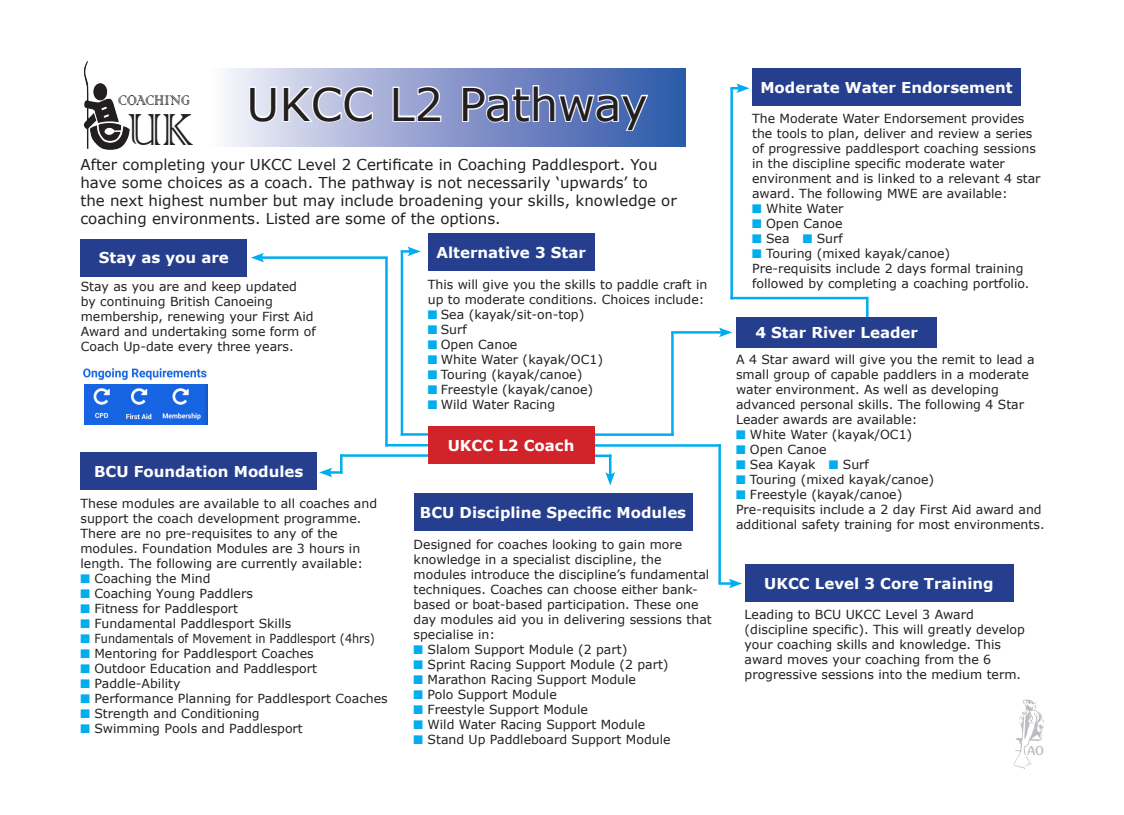
<style>
.page{position:relative;width:1124px;height:815px;background:#fff}
.page>*{position:absolute;margin:0;border:0;box-sizing:border-box;transform-origin:0 0}
.t1{font:60px "Colonna";color:#231f20;scale:.8 1}
.t2{font:45px "Verdana";color:#231f20}
.t3{font:18.75px "Colonna";color:#231f20;scale:.8 1}
.t4{font:15px/18px "Verdana";color:#231f20}
.t5{font:700 15px "Verdana";color:#fff}
.t6{font:15px "Digitalis";color:#bcbdc0}
.t7{font:12.5px/15px "Verdana";color:#231f20}
.t8{font:12.5px "Verdana";color:#231f20;scale:.9 1}
.s1{color:#00aeef}
</style>
<div class="page">
<hr style="left:865px;top:297px;width:3px;height:24px;background:#00aeef">
<hr style="left:589px;top:433px;width:84px;height:3px;background:#00aeef">
<hr style="left:589px;top:444px;width:131px;height:3px;background:#00aeef">
<hr style="left:588px;top:455px;width:23px;height:2px;background:#00aeef">
<hr style="left:340px;top:454px;width:91px;height:3px;background:#00aeef">
<svg style="left:400px;top:246px;width:20px;height:10px"></svg>
<hr style="left:400px;top:433px;width:33px;height:3px;background:#00aeef">
<hr style="left:385px;top:444px;width:48px;height:2px;background:#00aeef">
<hr style="left:259px;top:256px;width:128px;height:3px;background:#00aeef">
<svg style="left:251px;top:253px;width:13px;height:9px"></svg>
<div style="left:209px;top:68px;width:476px;height:78px;background:linear-gradient(to right,#f6f0f9,#2a50a6)"></div>
<svg style="left:248px;top:84px;width:126px;height:40px"></svg>
<svg style="left:391px;top:84px;width:51px;height:39px"></svg>
<svg style="left:460px;top:84px;width:190px;height:48px"></svg>
<img style="left:83px;top:61px;width:47px;height:89px">
<div style="left:428px;top:426px;width:166px;height:38px;background:#d1232a"></div>
<div style="left:81px;top:239px;width:166px;height:37px;background:#253f8e"></div>
<img style="left:84px;top:384px;width:123px;height:40px">
<img style="left:83px;top:368px;width:124px;height:12px">
<div style="left:428px;top:233px;width:166px;height:38px;background:#253f8e"></div>
<div style="left:81px;top:452px;width:236px;height:38px;background:#253f8e"></div>
<hr style="left:385px;top:258px;width:2px;height:188px;background:#00aeef">
<hr style="left:400px;top:251px;width:3px;height:185px;background:#00aeef">
<div style="left:414px;top:493px;width:278px;height:38px;background:#253f8e"></div>
<div style="left:736px;top:317px;width:201px;height:31px;background:#253f8e"></div>
<div style="left:752px;top:68px;width:268px;height:38px;background:#253f8e"></div>
<div style="left:744px;top:564px;width:269px;height:38px;background:#253f8e"></div>
<hr style="left:340px;top:454px;width:2px;height:20px;background:#00aeef">
<hr style="left:328px;top:471px;width:14px;height:3px;background:#00aeef">
<svg style="left:319px;top:468px;width:13px;height:9px"></svg>
<hr style="left:609px;top:455px;width:2px;height:22px;background:#00aeef">
<svg style="left:605px;top:472px;width:10px;height:13px"></svg>
<hr style="left:718px;top:444px;width:2px;height:140px;background:#00aeef">
<hr style="left:718px;top:582px;width:15px;height:3px;background:#00aeef">
<svg style="left:728px;top:579px;width:14px;height:9px"></svg>
<hr style="left:671px;top:332px;width:2px;height:104px;background:#00aeef">
<hr style="left:671px;top:331px;width:52px;height:3px;background:#00aeef">
<svg style="left:718px;top:327px;width:14px;height:10px"></svg>
<hr style="left:730px;top:88px;width:2px;height:211px;background:#00aeef">
<svg style="left:730px;top:83px;width:19px;height:10px"></svg>
<hr style="left:730px;top:297px;width:137px;height:2px;background:#00aeef">
<img style="left:1013px;top:696px;width:31px;height:73px">
<p class="t2" style="left:246px;top:76px;width:403px">UKCC L2 Pathway</p>
<p class="t4" style="left:80px;top:156px;width:597px">After completing your UKCC Level 2 Certificate in Coaching Paddlesport. You have some choices as a coach. The pathway is not necessarily ‘upwards’ to<br>the next highest number but may include broadening your skills, knowledge or coaching environments. Listed are some of the options.</p>
<p class="t3" style="left:118px;top:88px;width:91px">COACHING</p>
<p class="t1" style="left:128px;top:90px;width:83px">UK</p>
<p class="t5" style="left:99px;top:248px;width:131px">Stay as you are</p>
<p class="t7" style="left:81px;top:279px;width:236px">Stay as you are and keep updated<br>by continuing British Canoeing membership, renewing your First Aid Award and undertaking some form of Coach Up-date every three years.</p>
<p class="t5" style="left:94px;top:462px;width:211px">BCU Foundation Modules</p>
<p class="t7" style="left:80px;top:496px;width:298px">These modules are available to all coaches and support the coach development programme.<br>There are no pre-requisites to any of the modules. Foundation Modules are 3 hours in length. The following are currently available:</p>
<p class="t7" style="left:80px;top:571px;width:132px"><span class="s1">■</span> Coaching the Mind</p>
<p class="t7" style="left:80px;top:586px;width:174px"><span class="s1">■</span> Coaching Young Paddlers</p>
<p class="t7" style="left:80px;top:601px;width:159px"><span class="s1">■</span> Fitness for Paddlesport</p>
<p class="t7" style="left:80px;top:616px;width:212px"><span class="s1">■</span> Fundamental Paddlesport Skills</p>
<p class="t8" style="left:80px;top:630px;width:329px"><span class="s1">■</span> Fundamentals of Movement in Paddlesport (4hrs)</p>
<p class="t7" style="left:80px;top:646px;width:235px"><span class="s1">■</span> Mentoring for Paddlesport Coaches</p>
<p class="t7" style="left:80px;top:661px;width:238px"><span class="s1">■</span> Outdoor Education and Paddlesport</p>
<p class="t7" style="left:80px;top:676px;width:102px"><span class="s1">■</span> Paddle-Ability</p>
<p class="t7" style="left:80px;top:691px;width:309px"><span class="s1">■</span> Performance Planning for Paddlesport Coaches</p>
<p class="t7" style="left:80px;top:706px;width:181px"><span class="s1">■</span> Strength and Conditioning</p>
<p class="t7" style="left:80px;top:721px;width:224px"><span class="s1">■</span> Swimming Pools and Paddlesport</p>
<p class="t5" style="left:436px;top:243px;width:151px">Alternative 3 Star</p>
<p class="t7" style="left:427px;top:277px;width:281px">This will give you the skills to paddle craft in up to moderate conditions. Choices include:</p>
<p class="t7" style="left:427px;top:307px;width:158px"><span class="s1">■</span> Sea (kayak/sit-on-top)</p>
<p class="t7" style="left:427px;top:322px;width:41px"><span class="s1">■</span> Surf</p>
<p class="t7" style="left:427px;top:337px;width:91px"><span class="s1">■</span> Open Canoe</p>
<p class="t7" style="left:427px;top:352px;width:177px"><span class="s1">■</span> White Water (kayak/OC1)</p>
<p class="t7" style="left:427px;top:367px;width:156px"><span class="s1">■</span> Touring (kayak/canoe)</p>
<p class="t7" style="left:427px;top:382px;width:167px"><span class="s1">■</span> Freestyle (kayak/canoe)</p>
<p class="t7" style="left:427px;top:397px;width:129px"><span class="s1">■</span> Wild Water Racing</p>
<p class="t5" style="left:447px;top:436px;width:128px">UKCC L2 Coach</p>
<p class="t5" style="left:420px;top:503px;width:268px">BCU Discipline Specific Modules</p>
<p class="t7" style="left:413px;top:537px;width:300px">Designed for coaches looking to gain more knowledge in a specialist discipline, the modules introduce the discipline’s fundamental techniques. Coaches can choose either bank&shy;based or boat-based participation. These one day modules aid you in delivering sessions that specialise in:</p>
<p class="t7" style="left:413px;top:642px;width:215px"><span class="s1">■</span> Slalom Support Module (2 part)</p>
<p class="t7" style="left:413px;top:657px;width:256px"><span class="s1">■</span> Sprint Racing Support Module (2 part)</p>
<p class="t7" style="left:413px;top:672px;width:224px"><span class="s1">■</span> Marathon Racing Support Module</p>
<p class="t7" style="left:413px;top:687px;width:145px"><span class="s1">■</span> Polo Support Module</p>
<p class="t7" style="left:413px;top:702px;width:176px"><span class="s1">■</span> Freestyle Support Module</p>
<p class="t7" style="left:413px;top:717px;width:233px"><span class="s1">■</span> Wild Water Racing Support Module</p>
<p class="t7" style="left:413px;top:732px;width:258px"><span class="s1">■</span> Stand Up Paddleboard Support Module</p>
<p class="t5" style="left:760px;top:77px;width:254px">Moderate Water Endorsement</p>
<p class="t7" style="left:752px;top:111px;width:290px">The Moderate Water Endorsement provides the tools to plan, deliver and review a series of progressive paddlesport coaching sessions in the discipline specific moderate water environment and is linked to a relevant 4 star award. The following MWE are available:</p>
<p class="t7" style="left:752px;top:201px;width:93px"><span class="s1">■</span> White Water</p>
<p class="t7" style="left:752px;top:216px;width:92px"><span class="s1">■</span> Open Canoe</p>
<p class="t7" style="left:752px;top:231px;width:92px"><span class="s1">■</span> Sea <span class="s1">■</span> Surf</p>
<p class="t7" style="left:752px;top:246px;width:199px"><span class="s1">■</span> Touring (mixed kayak/canoe)</p>
<p class="t7" style="left:752px;top:261px;width:279px">Pre-requisits include 2 days formal training followed by completing a coaching portfolio.</p>
<p class="t5" style="left:755px;top:323px;width:164px">4 Star River Leader</p>
<p class="t7" style="left:736px;top:352px;width:300px">A 4 Star award will give you the remit to lead a small group of capable paddlers in a moderate water environment. As well as developing advanced personal skills. The following 4 Star Leader awards are available:</p>
<p class="t7" style="left:736px;top:427px;width:178px"><span class="s1">■</span> White Water (kayak/OC1)</p>
<p class="t7" style="left:736px;top:442px;width:92px"><span class="s1">■</span> Open Canoe</p>
<p class="t7" style="left:736px;top:457px;width:134px"><span class="s1">■</span> Sea Kayak <span class="s1">■</span> Surf</p>
<p class="t7" style="left:736px;top:472px;width:199px"><span class="s1">■</span> Touring (mixed kayak/canoe)</p>
<p class="t7" style="left:736px;top:487px;width:168px"><span class="s1">■</span> Freestyle (kayak/canoe)</p>
<p class="t7" style="left:736px;top:502px;width:310px">Pre-requisits include a 2 day First Aid award and additional safety training for most environments.</p>
<p class="t5" style="left:764px;top:573px;width:231px">UKCC Level 3 Core Training</p>
<p class="t7" style="left:744px;top:607px;width:282px">Leading to BCU UKCC Level 3 Award (discipline specific). This will greatly develop your coaching skills and knowledge. This award moves your coaching from the 6 progressive sessions into the medium term.</p>
<p class="t6" style="left:1027px;top:743px;width:18px">AO</p>
</div>
